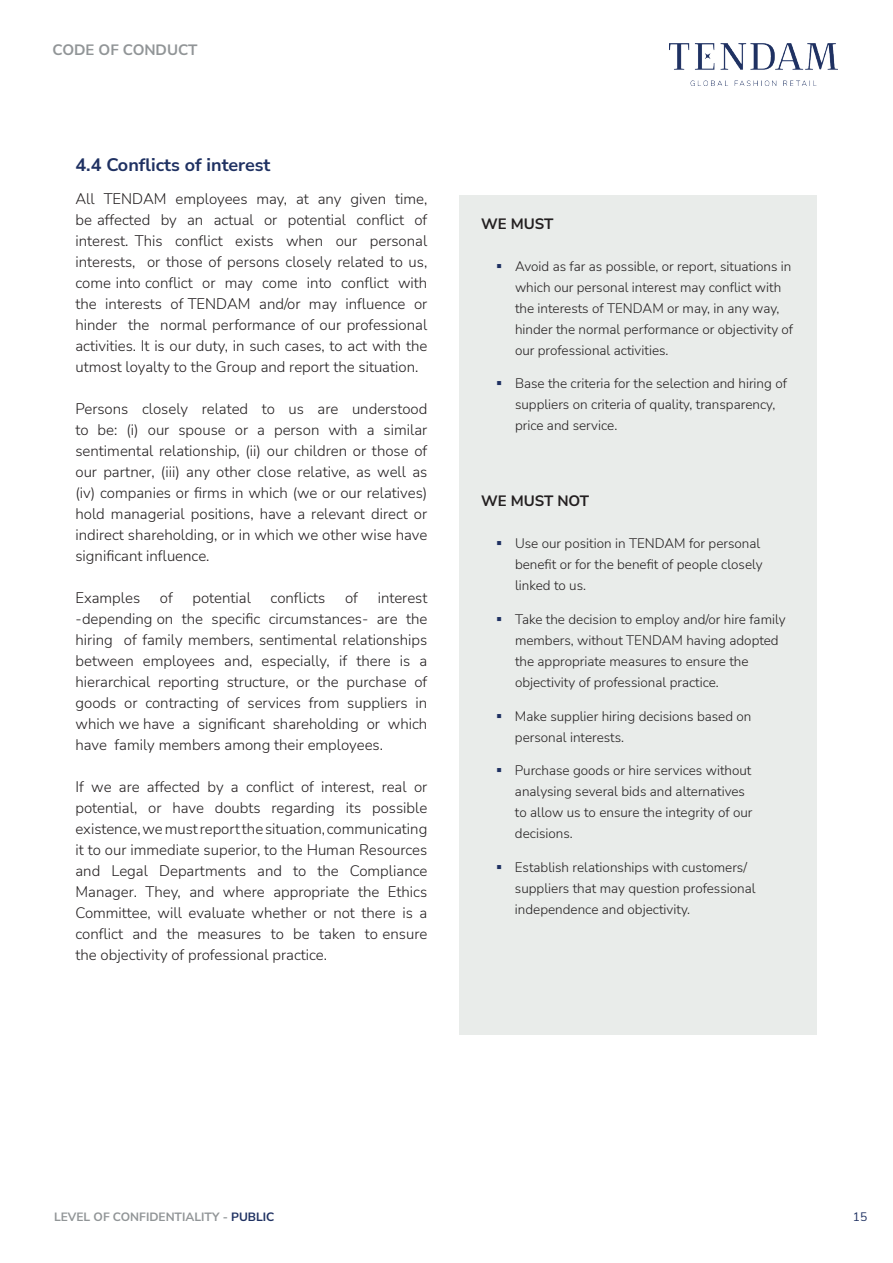
<style>
.page{position:relative;width:893px;height:1263px;background:#fff}
.page>*{position:absolute;margin:0;border:0;box-sizing:border-box;transform-origin:0 0}
.t1{font:700 18px "Nunito Sans";color:#1f3162}
.t2{font:300 15px/21px "Nunito Sans";color:#231f20;text-align:justify}
.t3{font:700 15px "Nunito Sans";color:#231f20}
.t4{font:700 15px "Nunito Sans";color:#919597}
.t5{font:300 13.5px/21px "Nunito Sans";color:#231f20}
.t6{font:700 12px "Nunito Sans";color:#919597}
.t7{font:12px "Nunito Sans";color:#1f3162}
.s1{color:#1f3162}
</style>
<div class="page">
<img style="left:669px;top:44px;width:169px;height:41px">
<div style="left:459px;top:196px;width:357px;height:839px;background:#e9ecea"></div>
<p class="t4" style="left:53px;top:39px;width:146px">CODE OF CONDUCT</p>
<p class="t1" style="left:75px;top:152px;width:197px">4.4 Conflicts of interest</p>
<p class="t2" style="left:75px;top:188px;width:353px">All TENDAM employees may, at any given time, be affected by an actual or potential conflict of interest. This conflict exists when our personal interests, or those of persons closely related to us, come into conflict or may come into conflict with the interests of TENDAM and/or may influence or hinder the normal performance of our professional activities. It is our duty, in such cases, to act with the utmost loyalty to the Group and report the situation.</p>
<p class="t2" style="left:75px;top:398px;width:353px">Persons closely related to us are understood to be: (i) our spouse or a person with a similar sentimental relationship, (ii) our children or those of our partner, (iii) any other close relative, as well as (iv) companies or firms in which (we or our relatives) hold managerial positions, have a relevant direct or indirect shareholding, or in which we other wise have significant influence.</p>
<p class="t2" style="left:75px;top:587px;width:66px">Examples</p>
<p class="t2" style="left:160px;top:587px;width:14px">of</p>
<p class="t2" style="left:192px;top:587px;width:60px">potential</p>
<p class="t2" style="left:271px;top:587px;width:56px">conflicts</p>
<p class="t2" style="left:345px;top:587px;width:14px">of</p>
<p class="t2" style="left:75px;top:587px;width:353px;text-indent:302px">interest -depending on the specific circumstances- are the hiring of family members, sentimental relationships between employees and, especially, if there is a hierarchical reporting structure, or the purchase of goods or contracting of services from suppliers in which we have a significant shareholding or which have family members among their employees.</p>
<p class="t2" style="left:75px;top:776px;width:353px">If we are affected by a conflict of interest, real or potential, or have doubts regarding its possible existence, we must report the situation, communicating it to our immediate superior, to the Human Resources and Legal Departments and to the Compliance Manager. They, and where appropriate the Ethics Committee, will evaluate whether or not there is a conflict and the measures to be taken to ensure the objectivity of professional practice.</p>
<p class="t3" style="left:481px;top:213px;width:74px">WE MUST</p>
<p class="t5" style="left:515px;top:255px;width:280px">Avoid as far as possible, or report, situations in which our personal interest may conflict with the interests of TENDAM or may, in any way, hinder the normal performance or objectivity of our professional activities.</p>
<p class="t5" style="left:515px;top:373px;width:273px">Base the criteria for the selection and hiring of suppliers on criteria of quality, transparency, price and service.</p>
<p class="t3" style="left:481px;top:490px;width:110px">WE MUST NOT</p>
<p class="t5" style="left:515px;top:532px;width:249px">Use our position in TENDAM for personal benefit or for the benefit of people closely linked to us.</p>
<p class="t5" style="left:515px;top:608px;width:272px">Take the decision to employ and/or hire family members, without TENDAM having adopted the appropriate measures to ensure the objectivity of professional practice.</p>
<p class="t5" style="left:515px;top:705px;width:238px">Make supplier hiring decisions based on personal interests.</p>
<p class="t5" style="left:515px;top:760px;width:239px">Purchase goods or hire services without analysing several bids and alternatives to allow us to ensure the integrity of our decisions.</p>
<p class="t5" style="left:515px;top:856px;width:242px">Establish relationships with customers/ suppliers that may question professional independence and objectivity.</p>
<p class="t6" style="left:54px;top:1208px;width:222px">LEVEL OF CONFIDENTIALITY - <span class="s1">PUBLIC</span></p>
<p class="t7" style="left:853px;top:1208px;width:16px">15</p>
</div>
